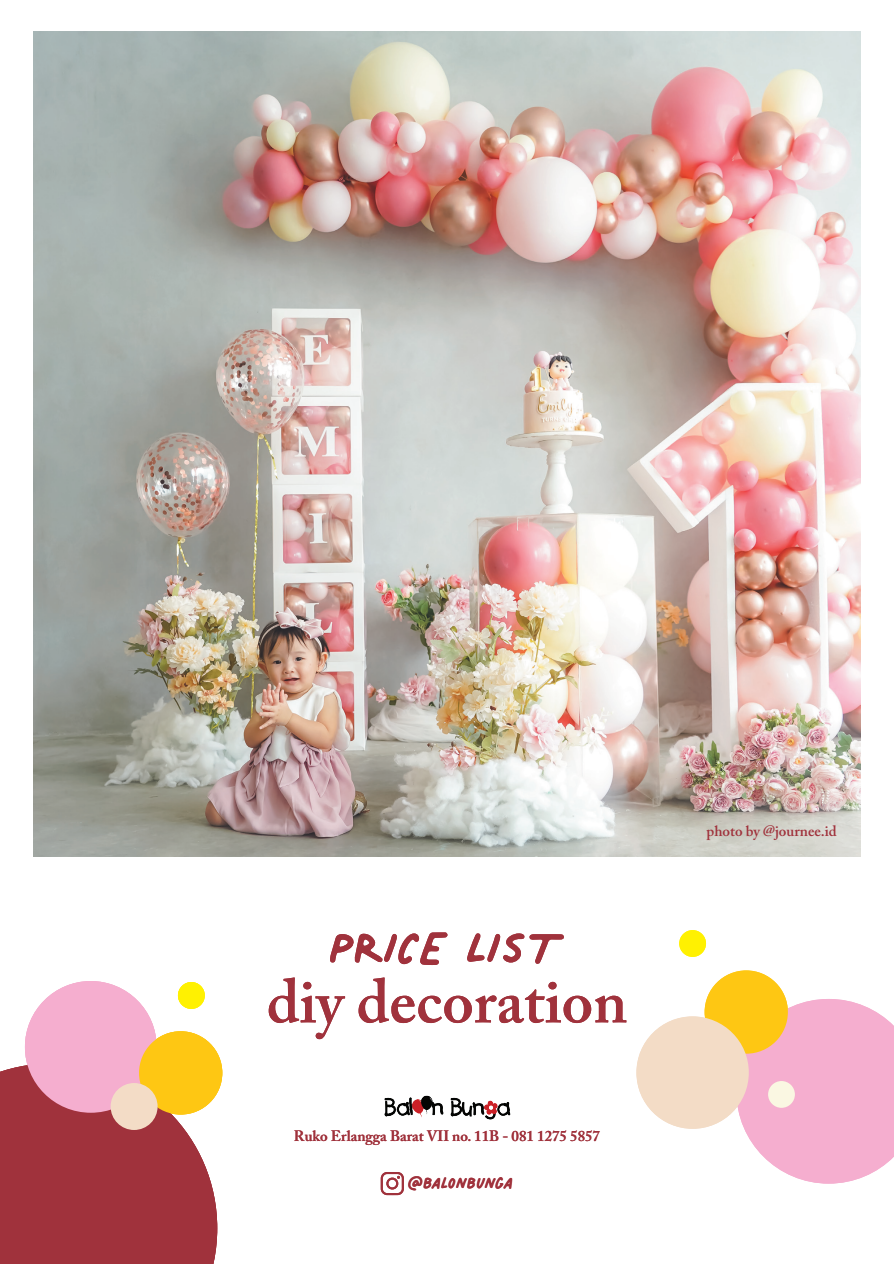
<style>
.page{position:relative;width:894px;height:1264px;background:#fff}
.page>*{position:absolute;margin:0;border:0;box-sizing:border-box;transform-origin:0 0}
.t1{font:72.9px "Palmer Lake Print";color:#a0323c}
.t2{font:600 61.95px "Adobe Caslon Pro";color:#a0323c}
.t3{font:25.95px "Palmer Lake Print";color:#a0323c}
.t4{font:600 14.85px "Adobe Caslon Pro";color:#a0323c}
</style>
<div class="page">
<img style="left:34px;top:31px;width:825px;height:825px">
<img style="left:384px;top:1095px;width:126px;height:24px">
<svg style="left:380px;top:1172px;width:24px;height:23px"></svg>
<svg style="left:736px;top:998px;width:157px;height:185px;background:#f6b7d4"></svg>
<div style="left:704px;top:970px;width:83px;height:83px;background:#fec713;border-radius:50%"></div>
<div style="left:636px;top:1016px;width:112px;height:112px;background:#f3dcc6;border-radius:50%"></div>
<div style="left:679px;top:930px;width:26px;height:26px;background:#fff101;border-radius:50%"></div>
<div style="left:767px;top:1081px;width:27px;height:26px;background:#faf7e2;border-radius:50%"></div>
<div style="left:0;top:1064px;width:217px;height:199px;background:#a0323c"></div>
<div style="left:25px;top:981px;width:132px;height:131px;background:#f5aecf;border-radius:50%"></div>
<div style="left:139px;top:1031px;width:83px;height:83px;background:#fec713;border-radius:50%"></div>
<div style="left:111px;top:1082px;width:46px;height:47px;background:#f3dcc6;border-radius:50%"></div>
<div style="left:178px;top:982px;width:27px;height:26px;background:#fff101;border-radius:50%"></div>
<h1 class="t1" style="left:329px;top:899px;width:237px">PRICE LIST</h1>
<h2 class="t2" style="left:267px;top:964px;width:362px">diy decoration</h2>
<p class="t4" style="left:294px;top:1127px;width:307px">Ruko Erlangga Barat VII no. 11B - 081 1275 5857</p>
<h3 class="t3" style="left:408px;top:1165px;width:107px">@balonbunga</h3>
<p class="t4" style="left:706px;top:822px;width:132px">photo by @journee.id</p>
</div>
